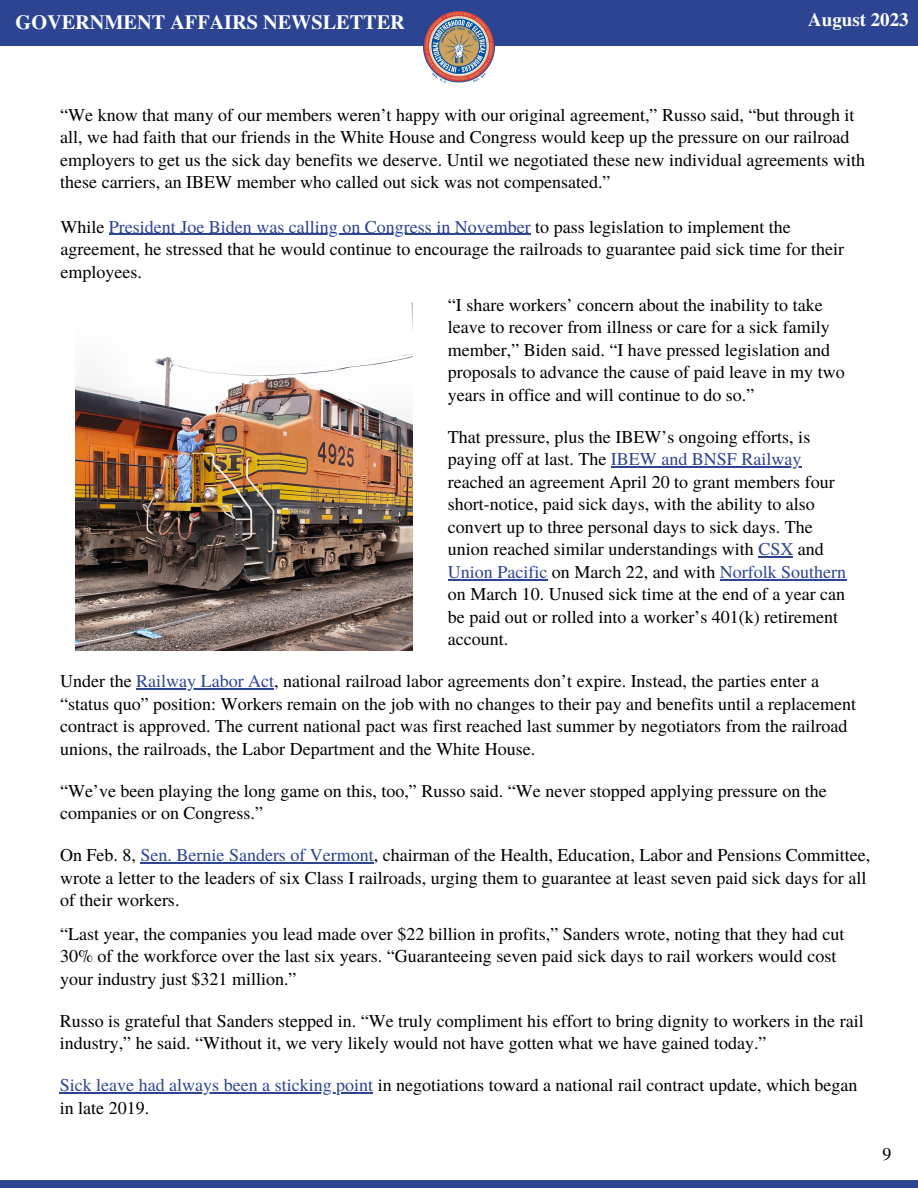
<style>
.page{position:relative;width:918px;height:1188px;background:#fff}
.page>*{position:absolute;margin:0;border:0;box-sizing:border-box;transform-origin:0 0}
.t1{font:700 20.25px "Te X Gyre Termes";color:#fff}
.t2{font:700 18.9px "Te X Gyre Termes";color:#fff}
.t3{font:18px/22.5px "Te X Gyre Termes";color:#000}
.s1{color:#2d4492}
</style>
<div class="page">
<div style="left:0;top:0;width:918px;height:46px;background:#2d4492"></div>
<img style="left:424px;top:10px;width:70px;height:73px">
<div style="left:0;top:1180px;width:918px;height:8px;background:#2d4492"></div>
<hr style="left:109px;top:234px;width:422px;height:1px;background:#2d4492">
<img style="left:75px;top:303px;width:338px;height:347px">
<hr style="left:611px;top:466px;width:190px;height:2px;background:#2d4492">
<hr style="left:758px;top:556px;width:35px;height:2px;background:#2d4492">
<hr style="left:448px;top:579px;width:99px;height:1px;background:#2d4492">
<hr style="left:720px;top:579px;width:126px;height:1px;background:#2d4492">
<hr style="left:141px;top:863px;width:233px;height:1px;background:#2d4492">
<hr style="left:136px;top:688px;width:138px;height:2px;background:#2d4492">
<hr style="left:60px;top:1092px;width:313px;height:1px;background:#2d4492">
<p class="t1" style="left:16px;top:6px;width:391px">GOVERNMENT AFFAIRS NEWSLETTER</p>
<p class="t2" style="left:808px;top:5px;width:102px">August 2023</p>
<p class="t3" style="left:60px;top:102px;width:806px">“We know that many of our members weren’t happy with our original agreement,” Russo said, “but through it all, we had faith that our friends in the White House and Congress would keep up the pressure on our railroad employers to get us the sick day benefits we deserve. Until we negotiated these new individual agreements with these carriers, an IBEW member who called out sick was not compensated.”</p>
<p class="t3" style="left:60px;top:214px;width:785px">While <span class="s1">President Joe Biden was calling on Congress in November</span> to pass legislation to implement the agreement, he stressed that he would continue to encourage the railroads to guarantee paid sick time for their employees.</p>
<p class="t3" style="left:448px;top:293px;width:398px">“I share workers’ concern about the inability to take leave to recover from illness or care for a sick family member,” Biden said. “I have pressed legislation and proposals to advance the cause of paid leave in my two years in office and will continue to do so.”</p>
<p class="t3" style="left:448px;top:425px;width:400px">That pressure, plus the IBEW’s ongoing efforts, is paying off at last. The <span class="s1">IBEW and BNSF Railway </span>reached an agreement April 20 to grant members four short-notice, paid sick days, with the ability to also convert up to three personal days to sick days. The union reached similar understandings with <span class="s1">CSX</span> and <span class="s1">Union Pacific</span> on March 22, and with <span class="s1">Norfolk Southern </span>on March 10. Unused sick time at the end of a year can be paid out or rolled into a worker’s 401(k) retirement account.</p>
<p class="t3" style="left:60px;top:669px;width:797px">Under the <span class="s1">Railway Labor Act</span>, national railroad labor agreements don’t expire. Instead, the parties enter a “status quo” position: Workers remain on the job with no changes to their pay and benefits until a replacement contract is approved. The current national pact was first reached last summer by negotiators from the railroad unions, the railroads, the Labor Department and the White House.</p>
<p class="t3" style="left:60px;top:779px;width:768px">“We’ve been playing the long game on this, too,” Russo said. “We never stopped applying pressure on the companies or on Congress.”</p>
<p class="t3" style="left:60px;top:843px;width:812px">On Feb. 8, <span class="s1">Sen. Bernie Sanders of Vermont</span>, chairman of the Health, Education, Labor and Pensions Committee, wrote a letter to the leaders of six Class I railroads, urging them to guarantee at least seven paid sick days for all of their workers.</p>
<p class="t3" style="left:60px;top:921px;width:786px">“Last year, the companies you lead made over $22 billion in profits,” Sanders wrote, noting that they had cut<br>30% of the workforce over the last six years. “Guaranteeing seven paid sick days to rail workers would cost your industry just $321 million.”</p>
<p class="t3" style="left:60px;top:1008px;width:805px">Russo is grateful that Sanders stepped in. “We truly compliment his effort to bring dignity to workers in the rail industry,” he said. “Without it, we very likely would not have gotten what we have gained today.”</p>
<p class="t3" style="left:60px;top:1073px;width:799px"><span class="s1">Sick leave had always been a sticking point</span> in negotiations toward a national rail contract update, which began in late 2019.</p>
<p class="t3" style="left:882px;top:1142px;width:10px">9</p>
</div>
